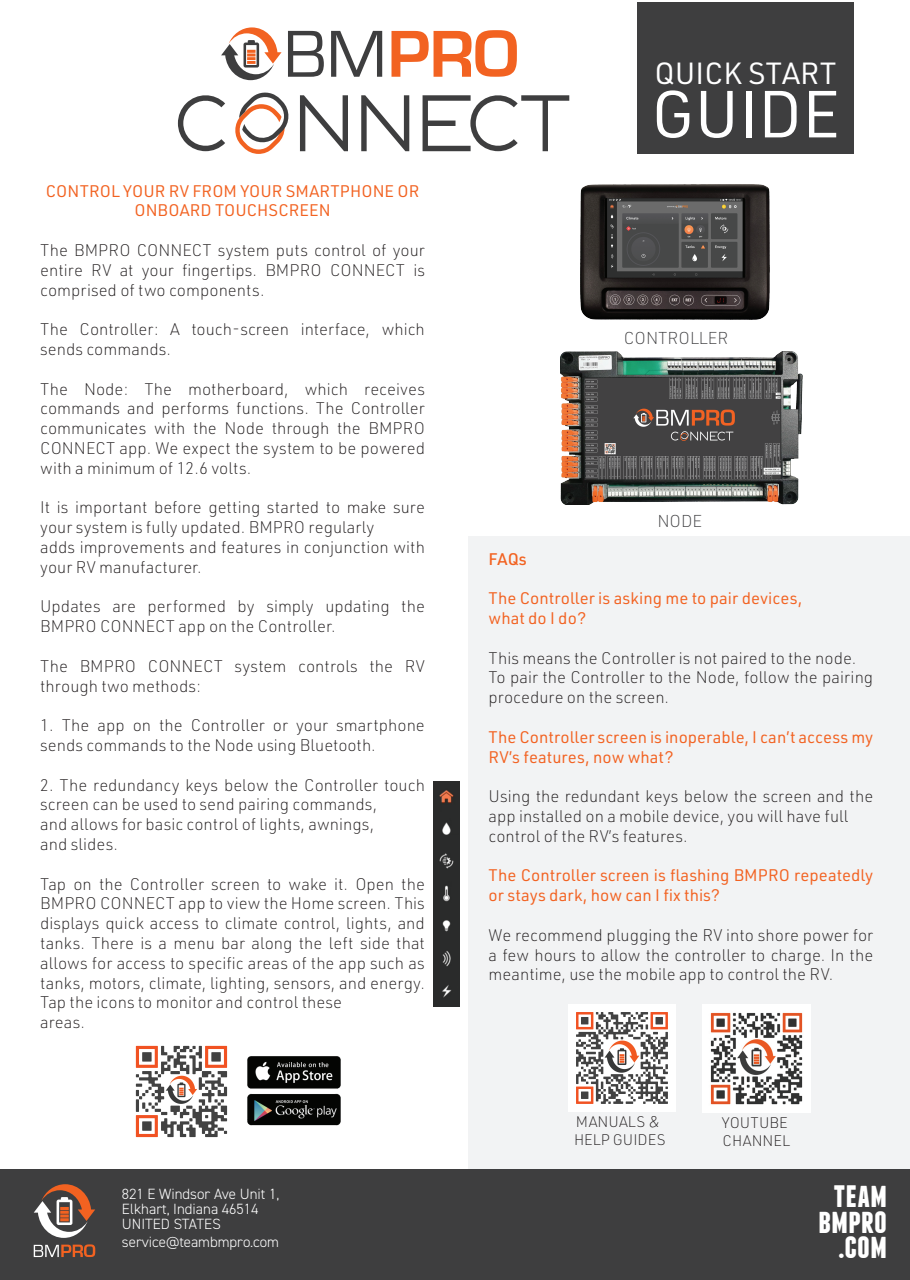
<style>
.page{position:relative;width:910px;height:1280px;background:#fff}
.page>*{position:absolute;margin:0;border:0;box-sizing:border-box;transform-origin:0 0}
.t1{font:65.1px "URWDIN";color:#fff}
.t2{font:700 35.7px/25.2px "Franchise";color:#fff;text-align:center}
.t3{font:30px "URWDIN";color:#fff}
.t4{font:200 16.95px "URWDIN";color:#404042}
.t5{font:200 16.5px/19.8px "URWDIN";color:#231f20}
.t6{font:16.5px/19.8px "URWDIN";color:#f26221}
.t7{font:500 16.5px "URWDIN";color:#f26221}
.t8{font:200 15px/18px "URWDIN";color:#231f20}
.t9{font:300 14.85px/14.9px "DIN2014";color:#fff}
</style>
<div class="page">
<div style="left:468px;top:537px;width:442px;height:649px;background:#f2f3f4"></div>
<div style="left:637px;top:2px;width:216px;height:152px;background:#3e3e3f"></div>
<img style="left:247px;top:1056px;width:94px;height:33px">
<img style="left:247px;top:1093px;width:94px;height:33px">
<img style="left:702px;top:1005px;width:108px;height:107px">
<div style="left:0;top:1170px;width:910px;height:110px;background:#3e3e3f"></div>
<svg style="left:34px;top:1244px;width:61px;height:13px"></svg>
<svg style="left:34px;top:1184px;width:61px;height:54px"></svg>
<svg style="left:178px;top:95px;width:47px;height:56px"></svg>
<svg style="left:300px;top:95px;width:48px;height:56px"></svg>
<svg style="left:361px;top:95px;width:48px;height:56px"></svg>
<svg style="left:423px;top:95px;width:146px;height:56px"></svg>
<svg style="left:235px;top:92px;width:54px;height:62px"></svg>
<svg style="left:288px;top:31px;width:36px;height:46px"></svg>
<svg style="left:331px;top:31px;width:51px;height:46px"></svg>
<svg style="left:391px;top:30px;width:126px;height:47px"></svg>
<svg style="left:221px;top:27px;width:61px;height:53px"></svg>
<img style="left:581px;top:185px;width:188px;height:134px">
<img style="left:561px;top:351px;width:242px;height:153px">
<img style="left:434px;top:782px;width:26px;height:224px">
<img style="left:568px;top:1005px;width:107px;height:106px">
<img style="left:135px;top:1045px;width:93px;height:93px">
<p class="t6" style="left:46px;top:180px;width:375px;text-align:center">CONTROL YOUR RV FROM YOUR SMARTPHONE OR<br>ONBOARD TOUCHSCREEN</p>
<p class="t5" style="left:40px;top:240px;width:386px;text-align:justify">The BMPRO CONNECT system puts control of your entire RV at your fingertips. BMPRO CONNECT is comprised of two components.</p>
<p class="t5" style="left:40px;top:319px;width:386px">The Controller: A touch-screen interface, which sends commands.</p>
<p class="t5" style="left:40px;top:378px;width:386px;text-align:justify">The Node: The motherboard, which receives commands and performs functions. The Controller communicates with the Node through the BMPRO CONNECT app. We expect the system to be powered with a minimum of 12.6 volts.</p>
<p class="t5" style="left:40px;top:497px;width:386px">It is important before getting started to make sure your system is fully updated. BMPRO regularly<br>adds improvements and features in conjunction with your RV manufacturer.</p>
<p class="t5" style="left:40px;top:596px;width:386px">Updates are performed by simply updating the<br>BMPRO CONNECT app on the Controller.</p>
<p class="t5" style="left:40px;top:656px;width:386px">The BMPRO CONNECT system controls the RV through two methods:</p>
<p class="t5" style="left:40px;top:715px;width:386px">1. The app on the Controller or your smartphone sends commands to the Node using Bluetooth.</p>
<p class="t5" style="left:40px;top:774px;width:386px">2. The redundancy keys below the Controller touch screen can be used to send pairing commands,<br>and allows for basic control of lights, awnings,<br>and slides.</p>
<p class="t5" style="left:40px;top:873px;width:386px">Tap on the Controller screen to wake it. Open the BMPRO CONNECT app to view the Home screen. This displays quick access to climate control, lights, and tanks. There is a menu bar along the left side that allows for access to specific areas of the app such as tanks, motors, climate, lighting, sensors, and energy.<br>Tap the icons to monitor and control these<br>areas.</p>
<p class="t9" style="left:122px;top:1186px;width:159px">821 E Windsor Ave Unit 1,<br>Elkhart, Indiana 46514<br>UNITED STATES</p>
<p class="t9" style="left:122px;top:1234px;width:158px">service@teambmpro.com</p>
<h3 class="t3" style="left:654px;top:53px;width:183px">QUICK START</h3>
<h1 class="t1" style="left:651px;top:71px;width:190px">GUIDE</h1>
<p class="t4" style="left:624px;top:327px;width:106px">CONTROLLER</p>
<p class="t4" style="left:657px;top:510px;width:46px">NODE</p>
<p class="t7" style="left:489px;top:548px;width:40px">FAQs</p>
<p class="t6" style="left:489px;top:588px;width:315px">The Controller is asking me to pair devices, what do I do?</p>
<p class="t5" style="left:489px;top:647px;width:386px">This means the Controller is not paired to the node.<br>To pair the Controller to the Node, follow the pairing procedure on the screen.</p>
<p class="t6" style="left:489px;top:727px;width:386px">The Controller screen is inoperable, I can’t access my<br>RV’s features, now what?</p>
<p class="t5" style="left:489px;top:786px;width:386px">Using the redundant keys below the screen and the app installed on a mobile device, you will have full control of the RV’s features.</p>
<p class="t6" style="left:489px;top:865px;width:386px">The Controller screen is flashing BMPRO repeatedly or stays dark, how can I fix this?</p>
<p class="t5" style="left:489px;top:925px;width:386px;text-align:justify">We recommend plugging the RV into shore power for a few hours to allow the controller to charge. In the meantime, use the mobile app to control the RV.</p>
<p class="t8" style="left:574px;top:1112px;width:93px">MANUALS &amp;<br>HELP GUIDES</p>
<p class="t8" style="left:722px;top:1113px;width:70px">YOUTUBE<br>CHANNEL</p>
<h2 class="t2" style="left:818px;top:1182px;width:71px">TEAM<br>BMPRO .COM</h2>
</div>
